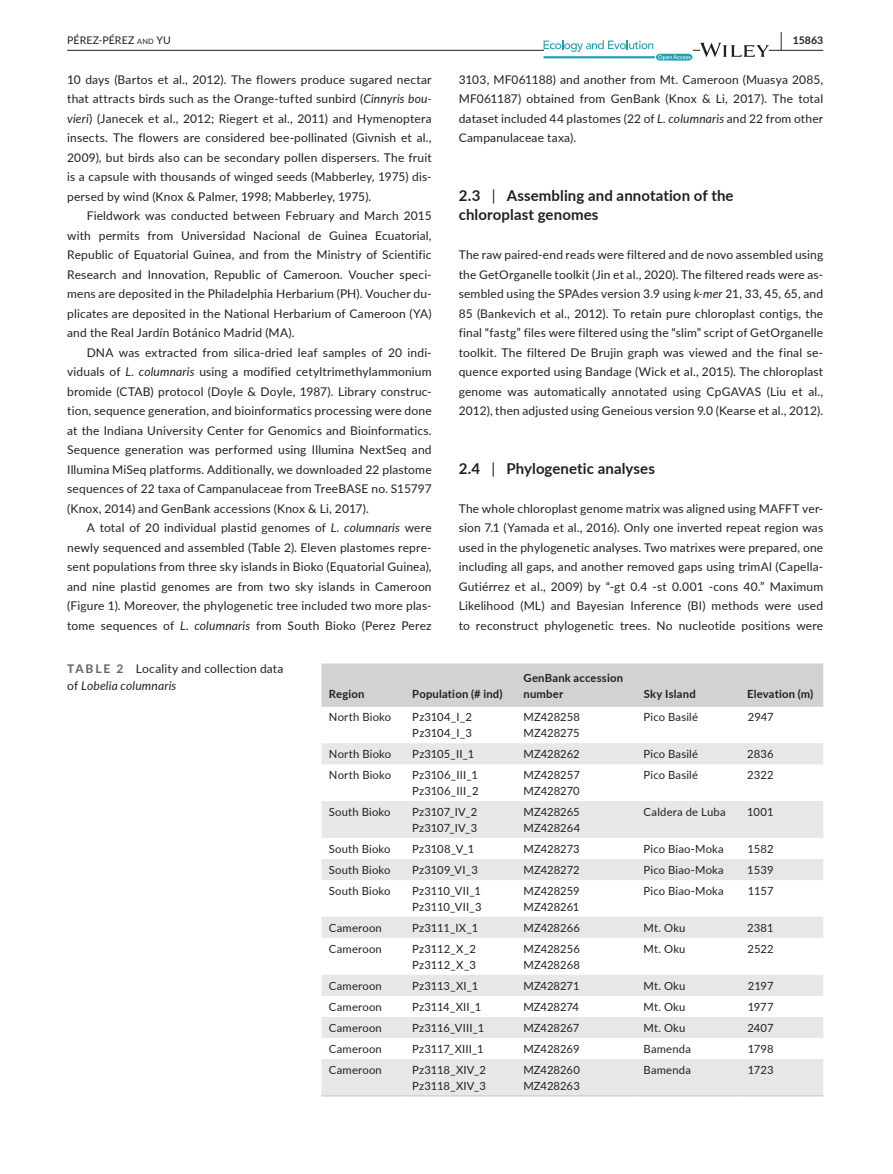
<style>
.page{position:relative;width:893px;height:1174px;background:#fff}
.page>*{position:absolute;margin:0;border:0;box-sizing:border-box;transform-origin:0 0}
.t1{font:700 19.5px "Lato";color:#231f20;scale:.48 1}
.t2{font:700 15px/19.5px "Lato";letter-spacing:.01em;color:#231f20}
.t3{font:12px/19.5px "Lato";letter-spacing:.015em;color:#231f20;text-align:justify}
.t4{font:11.25px/15.8px "Lato";letter-spacing:.01em;color:#231f20}
.t5{font:700 11.25px/15.8px "Lato";letter-spacing:.02em;color:#231f20}
.t6{font:10.5px "Lato";letter-spacing:.02em;color:#231f20}
.t7{font:700 10.5px "Lato";color:#231f20}
.s1{font-size:7.35px}
.s2{font-style:italic}
.s3{font-weight:400}
.s4{font-weight:700;color:#636366}
</style>
<div class="page">
<hr style="left:67px;top:50px;width:756px;height:1px;background:#231f20">
<svg style="left:544px;top:40px;width:148px;height:21px"></svg>
<svg style="left:700px;top:43px;width:69px;height:14px"></svg>
<div style="left:321px;top:663px;width:502px;height:44px;background:#d1d2d4"></div>
<svg style="left:321px;top:743px;width:502px;height:352px;fill:#eaeaec"></svg>
<hr style="left:321px;top:1095px;width:84px;height:1px;background:#d1d2d4">
<hr style="left:405px;top:1095px;width:111px;height:1px;background:#d1d2d4">
<hr style="left:516px;top:1095px;width:120px;height:1px;background:#d1d2d4">
<hr style="left:636px;top:1095px;width:104px;height:1px;background:#d1d2d4">
<hr style="left:740px;top:1095px;width:83px;height:1px;background:#d1d2d4">
<h1 class="t1" style="left:780px;top:25px;width:7px">|</h1>
<p class="t6" style="left:67px;top:33px;width:105px">PÉREZ-PÉREZ <span class="s1">and</span> YU</p>
<p class="t7" style="left:793px;top:33px;width:32px">15863</p>
<p class="t3" style="left:67px;top:69px;width:366px">10 days (Bartos et al., 2012). The flowers produce sugared nectar that attracts birds such as the Orange-tufted sunbird (<span class="s2">Cinnyris bou&shy;vieri</span>) (Janecek et al., 2012; Riegert et al., 2011) and Hymenoptera insects. The flowers are considered bee-pollinated (Givnish et al., 2009), but birds also can be secondary pollen dispersers. The fruit is a capsule with thousands of winged seeds (Mabberley, 1975) dis&shy;persed by wind (Knox &amp; Palmer, 1998; Mabberley, 1975).</p>
<p class="t3" style="left:67px;top:206px;width:366px;text-indent:20px">Fieldwork was conducted between February and March 2015 with permits from Universidad Nacional de Guinea Ecuatorial, Republic of Equatorial Guinea, and from the Ministry of Scientific Research and Innovation, Republic of Cameroon. Voucher speci&shy;mens are deposited in the Philadelphia Herbarium (PH). Voucher du&shy;plicates are deposited in the National Herbarium of Cameroon (YA) and the Real Jardín Botánico Madrid (MA).</p>
<p class="t3" style="left:67px;top:342px;width:366px;text-indent:20px">DNA was extracted from silica-dried leaf samples of 20 indi&shy;viduals of <span class="s2">L. columnaris</span> using a modified cetyltrimethylammonium bromide (CTAB) protocol (Doyle &amp; Doyle, 1987). Library construc&shy;tion, sequence generation, and bioinformatics processing were done at the Indiana University Center for Genomics and Bioinformatics.<br>Sequence generation was performed using Illumina NextSeq and Illumina MiSeq platforms. Additionally, we downloaded 22 plastome sequences of 22 taxa of Campanulaceae from TreeBASE no. S15797 (Knox, 2014) and GenBank accessions (Knox &amp; Li, 2017).</p>
<p class="t3" style="left:67px;top:518px;width:366px;text-indent:20px">A total of 20 individual plastid genomes of <span class="s2">L. columnaris</span> were newly sequenced and assembled (Table 2). Eleven plastomes repre&shy;sent populations from three sky islands in Bioko (Equatorial Guinea), and nine plastid genomes are from two sky islands in Cameroon (Figure 1). Moreover, the phylogenetic tree included two more plas&shy;tome sequences of <span class="s2">L. columnaris</span> from South Bioko (Perez Perez</p>
<p class="t3" style="left:459px;top:69px;width:366px">3103, MF061188) and another from Mt. Cameroon (Muasya 2085, MF061187) obtained from GenBank (Knox &amp; Li, 2017). The total dataset included 44 plastomes (22 of <span class="s2">L. columnaris</span> and 22 from other Campanulaceae taxa).</p>
<p class="t2" style="left:459px;top:185px;width:276px">2.3 <span class="s3">|</span> Assembling and annotation of the chloroplast genomes</p>
<p class="t3" style="left:459px;top:245px;width:366px">The raw paired-end reads were filtered and de novo assembled using the GetOrganelle toolkit (Jin et al., 2020). The filtered reads were as&shy;sembled using the SPAdes version 3.9 using <span class="s2">k-mer</span> 21, 33, 45, 65, and 85 (Bankevich et al., 2012). To retain pure chloroplast contigs, the final “fastg” files were filtered using the “slim” script of GetOrganelle toolkit. The filtered De Brujin graph was viewed and the final se&shy;quence exported using Bandage (Wick et al., 2015). The chloroplast genome was automatically annotated using CpGAVAS (Liu et al., 2012), then adjusted using Geneious version 9.0 (Kearse et al., 2012).</p>
<p class="t2" style="left:459px;top:458px;width:198px">2.4 <span class="s3">|</span> Phylogenetic analyses</p>
<p class="t3" style="left:459px;top:498px;width:366px">The whole chloroplast genome matrix was aligned using MAFFT ver&shy;sion 7.1 (Yamada et al., 2016). Only one inverted repeat region was used in the phylogenetic analyses. Two matrixes were prepared, one including all gaps, and another removed gaps using trimAl (Capella-Gutiérrez et al., 2009) by “-gt 0.4 -st 0.001 -cons 40.” Maximum Likelihood (ML) and Bayesian Inference (BI) methods were used to reconstruct phylogenetic trees. No nucleotide positions were</p>
<p class="t3" style="left:67px;top:660px;width:218px;line-height:16.5px"><span class="s4">TABLE 2</span> Locality and collection data of <span class="s2">Lobelia columnaris</span></p>
<p class="t5" style="left:329px;top:685px;width:37px">Region</p>
<p class="t5" style="left:412px;top:685px;width:92px">Population (# ind)</p>
<p class="t5" style="left:523px;top:669px;width:101px">GenBank accession number</p>
<p class="t5" style="left:644px;top:685px;width:54px">Sky Island</p>
<p class="t5" style="left:747px;top:685px;width:68px">Elevation (m)</p>
<p class="t4" style="left:329px;top:709px;width:64px">North Bioko</p>
<p class="t4" style="left:412px;top:709px;width:61px">Pz3104_I_2<br>Pz3104_I_3</p>
<p class="t4" style="left:523px;top:709px;width:58px">MZ428258<br>MZ428275</p>
<p class="t4" style="left:644px;top:709px;width:56px">Pico Basilé</p>
<p class="t4" style="left:748px;top:709px;width:27px">2947</p>
<p class="t4" style="left:329px;top:746px;width:64px">North Bioko</p>
<p class="t4" style="left:412px;top:746px;width:64px">Pz3105_II_1</p>
<p class="t4" style="left:523px;top:746px;width:58px">MZ428262</p>
<p class="t4" style="left:644px;top:746px;width:56px">Pico Basilé</p>
<p class="t4" style="left:747px;top:746px;width:28px">2836</p>
<p class="t4" style="left:329px;top:767px;width:64px">North Bioko</p>
<p class="t4" style="left:412px;top:767px;width:68px">Pz3106_III_1<br>Pz3106_III_2</p>
<p class="t4" style="left:523px;top:767px;width:58px">MZ428257<br>MZ428270</p>
<p class="t4" style="left:644px;top:767px;width:56px">Pico Basilé</p>
<p class="t4" style="left:747px;top:767px;width:28px">2322</p>
<p class="t4" style="left:329px;top:803px;width:63px">South Bioko</p>
<p class="t4" style="left:412px;top:803px;width:67px">Pz3107_IV_2<br>Pz3107_IV_3</p>
<p class="t4" style="left:523px;top:803px;width:58px">MZ428265<br>MZ428264</p>
<p class="t4" style="left:644px;top:803px;width:83px">Caldera de Luba</p>
<p class="t4" style="left:747px;top:803px;width:28px">1001</p>
<p class="t4" style="left:329px;top:840px;width:63px">South Bioko</p>
<p class="t4" style="left:412px;top:840px;width:64px">Pz3108_V_1</p>
<p class="t4" style="left:523px;top:840px;width:58px">MZ428273</p>
<p class="t4" style="left:644px;top:840px;width:82px">Pico Biao-Moka</p>
<p class="t4" style="left:747px;top:840px;width:28px">1582</p>
<p class="t4" style="left:329px;top:861px;width:63px">South Bioko</p>
<p class="t4" style="left:412px;top:861px;width:67px">Pz3109_VI_3</p>
<p class="t4" style="left:523px;top:861px;width:58px">MZ428272</p>
<p class="t4" style="left:644px;top:861px;width:82px">Pico Biao-Moka</p>
<p class="t4" style="left:747px;top:861px;width:28px">1539</p>
<p class="t4" style="left:329px;top:882px;width:63px">South Bioko</p>
<p class="t4" style="left:412px;top:882px;width:71px">Pz3110_VII_1<br>Pz3110_VII_3</p>
<p class="t4" style="left:523px;top:882px;width:58px">MZ428259<br>MZ428261</p>
<p class="t4" style="left:644px;top:882px;width:82px">Pico Biao-Moka</p>
<p class="t4" style="left:748px;top:882px;width:27px">1157</p>
<p class="t4" style="left:329px;top:919px;width:55px">Cameroon</p>
<p class="t4" style="left:412px;top:919px;width:67px">Pz3111_IX_1</p>
<p class="t4" style="left:523px;top:919px;width:58px">MZ428266</p>
<p class="t4" style="left:644px;top:919px;width:43px">Mt. Oku</p>
<p class="t4" style="left:747px;top:919px;width:28px">2381</p>
<p class="t4" style="left:329px;top:940px;width:55px">Cameroon</p>
<p class="t4" style="left:412px;top:940px;width:65px">Pz3112_X_2<br>Pz3112_X_3</p>
<p class="t4" style="left:523px;top:940px;width:58px">MZ428256<br>MZ428268</p>
<p class="t4" style="left:644px;top:940px;width:43px">Mt. Oku</p>
<p class="t4" style="left:747px;top:940px;width:28px">2522</p>
<p class="t4" style="left:329px;top:977px;width:55px">Cameroon</p>
<p class="t4" style="left:412px;top:977px;width:68px">Pz3113_XI_1</p>
<p class="t4" style="left:523px;top:977px;width:58px">MZ428271</p>
<p class="t4" style="left:644px;top:977px;width:43px">Mt. Oku</p>
<p class="t4" style="left:748px;top:977px;width:27px">2197</p>
<p class="t4" style="left:329px;top:998px;width:55px">Cameroon</p>
<p class="t4" style="left:412px;top:998px;width:71px">Pz3114_XII_1</p>
<p class="t4" style="left:523px;top:998px;width:57px">MZ428274</p>
<p class="t4" style="left:643px;top:998px;width:43px">Mt. Oku</p>
<p class="t4" style="left:748px;top:998px;width:27px">1977</p>
<p class="t4" style="left:329px;top:1019px;width:55px">Cameroon</p>
<p class="t4" style="left:412px;top:1019px;width:74px">Pz3116_VIII_1</p>
<p class="t4" style="left:523px;top:1019px;width:58px">MZ428267</p>
<p class="t4" style="left:643px;top:1019px;width:43px">Mt. Oku</p>
<p class="t4" style="left:747px;top:1019px;width:28px">2407</p>
<p class="t4" style="left:329px;top:1040px;width:55px">Cameroon</p>
<p class="t4" style="left:412px;top:1040px;width:73px">Pz3117_XIII_1</p>
<p class="t4" style="left:523px;top:1040px;width:58px">MZ428269</p>
<p class="t4" style="left:643px;top:1040px;width:49px">Bamenda</p>
<p class="t4" style="left:748px;top:1040px;width:27px">1798</p>
<p class="t4" style="left:329px;top:1061px;width:55px">Cameroon</p>
<p class="t4" style="left:412px;top:1061px;width:75px">Pz3118_XIV_2<br>Pz3118_XIV_3</p>
<p class="t4" style="left:523px;top:1061px;width:58px">MZ428260<br>MZ428263</p>
<p class="t4" style="left:643px;top:1061px;width:49px">Bamenda</p>
<p class="t4" style="left:748px;top:1061px;width:27px">1723</p>
</div>
